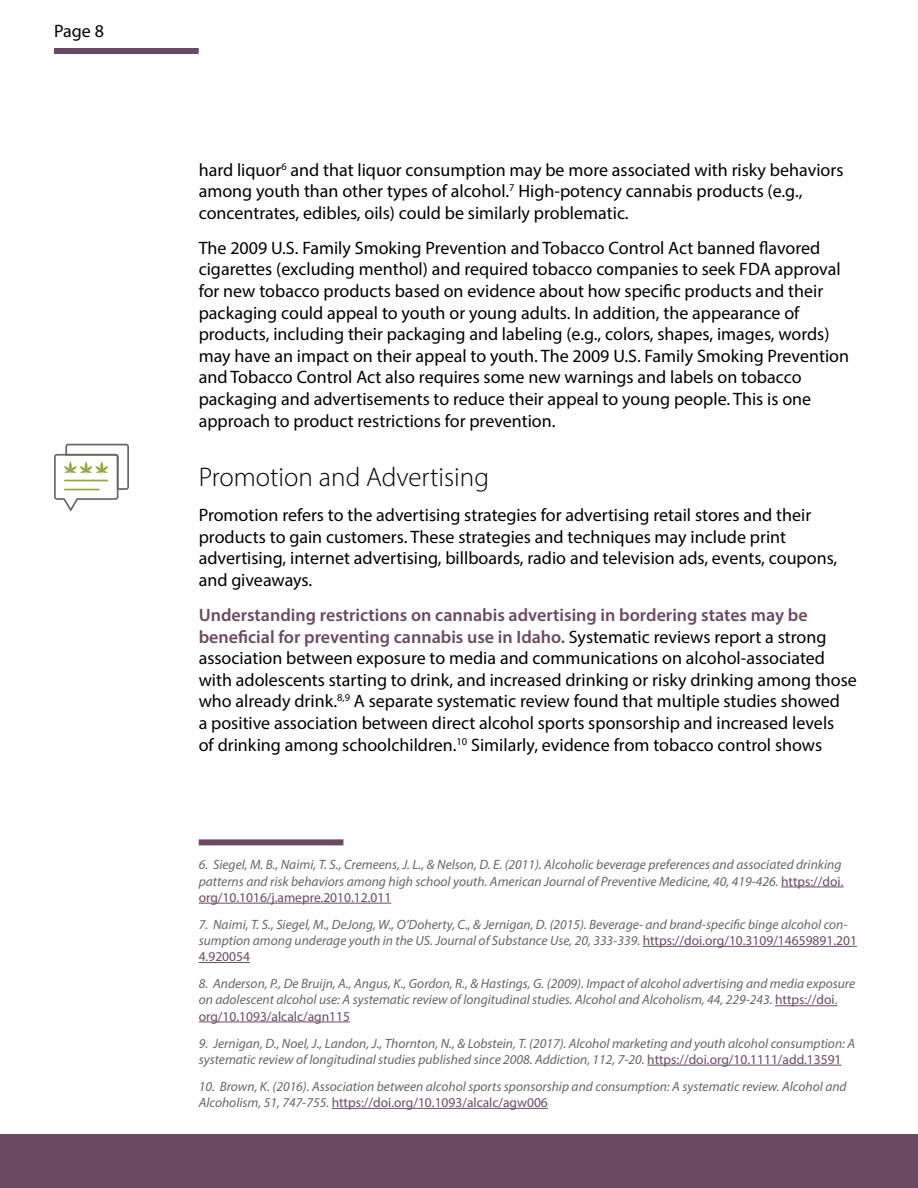
<style>
.page{position:relative;width:918px;height:1188px;background:#fff}
.page>*{position:absolute;margin:0;border:0;box-sizing:border-box;transform-origin:0 0}
.t1{font:300 27px "Myriad Pro";color:#000}
.t2{font:18px/21.6px "Myriad Pro";color:#000}
.Footnotes{font:italic 13.5px/16.2px "Myriad Pro";color:#666}
.s1{font-weight:600;color:#6a4a62}
.s2{font-style:normal;color:#6a4a62}
</style>
<div class="page">
<div style="left:0;top:1134px;width:918px;height:54px;background:#6a4a62"></div>
<div style="left:54px;top:48px;width:145px;height:6px;background:#6a4a62"></div>
<div style="left:199px;top:839px;width:144px;height:6px;background:#6a4a62"></div>
<hr style="left:781px;top:887px;width:63px;height:1px;background:#6a4a62">
<hr style="left:199px;top:903px;width:192px;height:1px;background:#6a4a62">
<hr style="left:643px;top:946px;width:214px;height:1px;background:#6a4a62">
<hr style="left:199px;top:962px;width:51px;height:1px;background:#6a4a62">
<hr style="left:775px;top:1005px;width:63px;height:1px;background:#6a4a62">
<hr style="left:199px;top:1022px;width:151px;height:1px;background:#6a4a62">
<hr style="left:647px;top:1065px;width:195px;height:1px;background:#6a4a62">
<hr style="left:332px;top:1108px;width:216px;height:1px;background:#6a4a62">
<svg style="left:54px;top:444px;width:75px;height:68px"></svg>
<p class="t2" style="left:54px;top:20px;width:51px">Page 8</p>
<p class="t2" style="left:199px;top:158px;width:646px">hard liquor<sup>6</sup> and that liquor consumption may be more associated with risky behaviors among youth than other types of alcohol.<sup>7</sup> High-potency cannabis products (e.g., concentrates, edibles, oils) could be similarly problematic.</p>
<p class="t2" style="left:199px;top:237px;width:652px">The 2009 U.S. Family Smoking Prevention and Tobacco Control Act banned flavored cigarettes (excluding menthol) and required tobacco companies to seek FDA approval for new tobacco products based on evidence about how specific products and their packaging could appeal to youth or young adults. In addition, the appearance of products, including their packaging and labeling (e.g., colors, shapes, images, words) may have an impact on their appeal to youth. The 2009 U.S. Family Smoking Prevention and Tobacco Control Act also requires some new warnings and labels on tobacco packaging and advertisements to reduce their appeal to young people. This is one approach to product restrictions for prevention.</p>
<h3 class="t1" style="left:199px;top:461px;width:292px">Promotion and Advertising</h3>
<p class="t2" style="left:199px;top:504px;width:640px">Promotion refers to the advertising strategies for advertising retail stores and their products to gain customers. These strategies and techniques may include print advertising, internet advertising, billboards, radio and television ads, events, coupons, and giveaways.</p>
<p class="t2" style="left:199px;top:604px;width:660px"><span class="s1">Understanding restrictions on cannabis advertising in bordering states may be beneficial for preventing cannabis use in Idaho.</span> Systematic reviews report a strong association between exposure to media and communications on alcohol-associated with adolescents starting to drink, and increased drinking or risky drinking among those who already drink.<sup>8,9</sup> A separate systematic review found that multiple studies showed<br>a positive association between direct alcohol sports sponsorship and increased levels<br>of drinking among schoolchildren.<sup>10</sup> Similarly, evidence from tobacco control shows</p>
<p class="Footnotes" style="left:199px;top:857px;width:646px">6. Siegel, M. B., Naimi, T. S., Cremeens, J. L., &amp; Nelson, D. E. (2011). Alcoholic beverage preferences and associated drinking patterns and risk behaviors among high school youth. American Journal of Preventive Medicine, 40, 419-426. <span class="s2">https://doi. org/10.1016/j.amepre.2010.12.011</span></p>
<p class="Footnotes" style="left:199px;top:916px;width:660px">7. Naimi, T. S., Siegel, M., DeJong, W., O’Doherty, C., &amp; Jernigan, D. (2015). Beverage- and brand-specific binge alcohol con&shy;sumption among underage youth in the US. Journal of Substance Use, 20, 333-339. <span class="s2">https://doi.org/10.3109/14659891.201<br>4.920054</span></p>
<p class="Footnotes" style="left:199px;top:975px;width:658px">8. Anderson, P., De Bruijn, A., Angus, K., Gordon, R., &amp; Hastings, G. (2009). Impact of alcohol advertising and media exposure on adolescent alcohol use: A systematic review of longitudinal studies. Alcohol and Alcoholism, 44, 229-243. <span class="s2">https://doi. org/10.1093/alcalc/agn115</span></p>
<p class="Footnotes" style="left:199px;top:1035px;width:658px">9. Jernigan, D., Noel, J., Landon, J., Thornton, N., &amp; Lobstein, T. (2017). Alcohol marketing and youth alcohol consumption: A systematic review of longitudinal studies published since 2008. Addiction, 112, 7-20. <span class="s2">https://doi.org/10.1111/add.13591</span></p>
<p class="Footnotes" style="left:199px;top:1078px;width:649px">10. Brown, K. (2016). Association between alcohol sports sponsorship and consumption: A systematic review. Alcohol and<br>Alcoholism, 51, 747-755. <span class="s2">https://doi.org/10.1093/alcalc/agw006</span></p>
</div>
